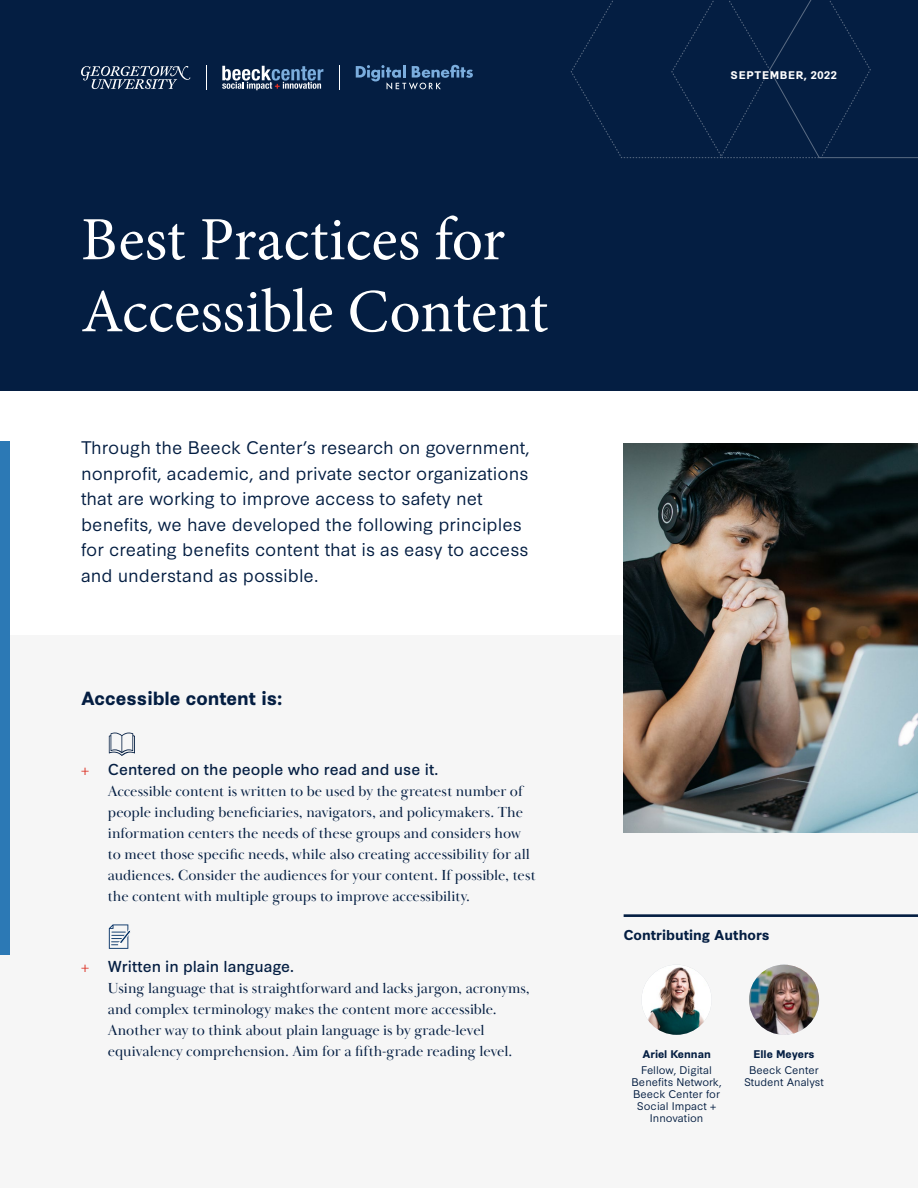
<style>
.page{position:relative;width:918px;height:1188px;background:#fff}
.page>*{position:absolute;margin:0;border:0;box-sizing:border-box;transform-origin:0 0}
.t1{font:61.5px/72px "Minion Pro";color:#fff}
.t2{font:700 18px "Synthese";color:#041e42}
.t3{font:17.25px/25.5px "Synthese";color:#041e42}
.t4{font:15px/21px "Baskerville Display PT";color:#041e42}
.t5{font:15px "Synthese";color:#041e42}
.t6{font:700 13.5px "Synthese";color:#041e42}
.t7{font:10.5px/12px "Synthese";color:#041e42;text-align:center}
.t8{font:700 10.5px "Synthese";color:#041e42}
.t9{font:700 10.5px "Synthese";letter-spacing:.06em;color:#fff}
.s1{font-family:"Minion Pro";color:#da291c}
</style>
<div class="page">
<div style="left:0;top:0;width:918px;height:391px;background:#041e42"></div>
<div style="left:0;top:635px;width:918px;height:553px;background:#f6f6f6"></div>
<svg style="left:570px;top:0;width:348px;height:159px"></svg>
<div style="left:0;top:441px;width:10px;height:514px;background:#2c79b5"></div>
<img style="left:624px;top:443px;width:294px;height:390px">
<svg style="left:222px;top:66px;width:101px;height:24px"></svg>
<svg style="left:81px;top:66px;width:109px;height:23px"></svg>
<svg style="left:206px;top:65px;width:1px;height:25px"></svg>
<svg style="left:339px;top:65px;width:1px;height:25px"></svg>
<svg style="left:356px;top:65px;width:117px;height:25px"></svg>
<svg style="left:109px;top:733px;width:26px;height:23px"></svg>
<hr style="left:624px;top:914px;width:294px;height:3px;background:#041e42">
<img style="left:642px;top:965px;width:70px;height:70px;border-radius:35px">
<img style="left:749px;top:965px;width:70px;height:70px;border-radius:35px">
<svg style="left:109px;top:924px;width:22px;height:25px"></svg>
<h1 class="t1" style="left:81px;top:204px;width:469px">Best Practices for<br>Accessible Content</h1>
<p class="t3" style="left:81px;top:433px;width:450px">Through the Beeck Center’s research on government, nonprofit, academic, and private sector organizations that are working to improve access to safety net benefits, we have developed the following principles for creating benefits content that is as easy to access and understand as possible.</p>
<p class="t2" style="left:81px;top:684px;width:202px">Accessible content is:</p>
<p class="t5" style="left:81px;top:757px;width:359px"><span class="s1">+</span> Centered on the people who read and use it.</p>
<p class="t4" style="left:108px;top:781px;width:429px">Accessible content is written to be used by the greatest number of people including beneficiaries, navigators, and policymakers. The information centers the needs of these groups and considers how to meet those specific needs, while also creating accessibility for all audiences. Consider the audiences for your content. If possible, test the content with multiple groups to improve accessibility.</p>
<p class="t5" style="left:81px;top:954px;width:215px"><span class="s1">+</span> Written in plain language.</p>
<p class="t4" style="left:108px;top:978px;width:423px">Using language that is straightforward and lacks jargon, acronyms, and complex terminology makes the content more accessible.<br>Another way to think about plain language is by grade-level equivalency comprehension. Aim for a fifth-grade reading level.</p>
<p class="t9" style="left:731px;top:67px;width:108px">SEPTEMBER, 2022</p>
<p class="t6" style="left:624px;top:924px;width:148px">Contributing Authors</p>
<p class="t8" style="left:642px;top:1046px;width:70px">Ariel Kennan</p>
<p class="t7" style="left:632px;top:1063px;width:92px">Fellow, Digital<br>Benefits Network,<br>Beeck Center for<br>Social Impact +<br>Innovation</p>
<p class="t8" style="left:753px;top:1046px;width:63px">Elle Meyers</p>
<p class="t7" style="left:744px;top:1063px;width:81px">Beeck Center<br>Student Analyst</p>
</div>
